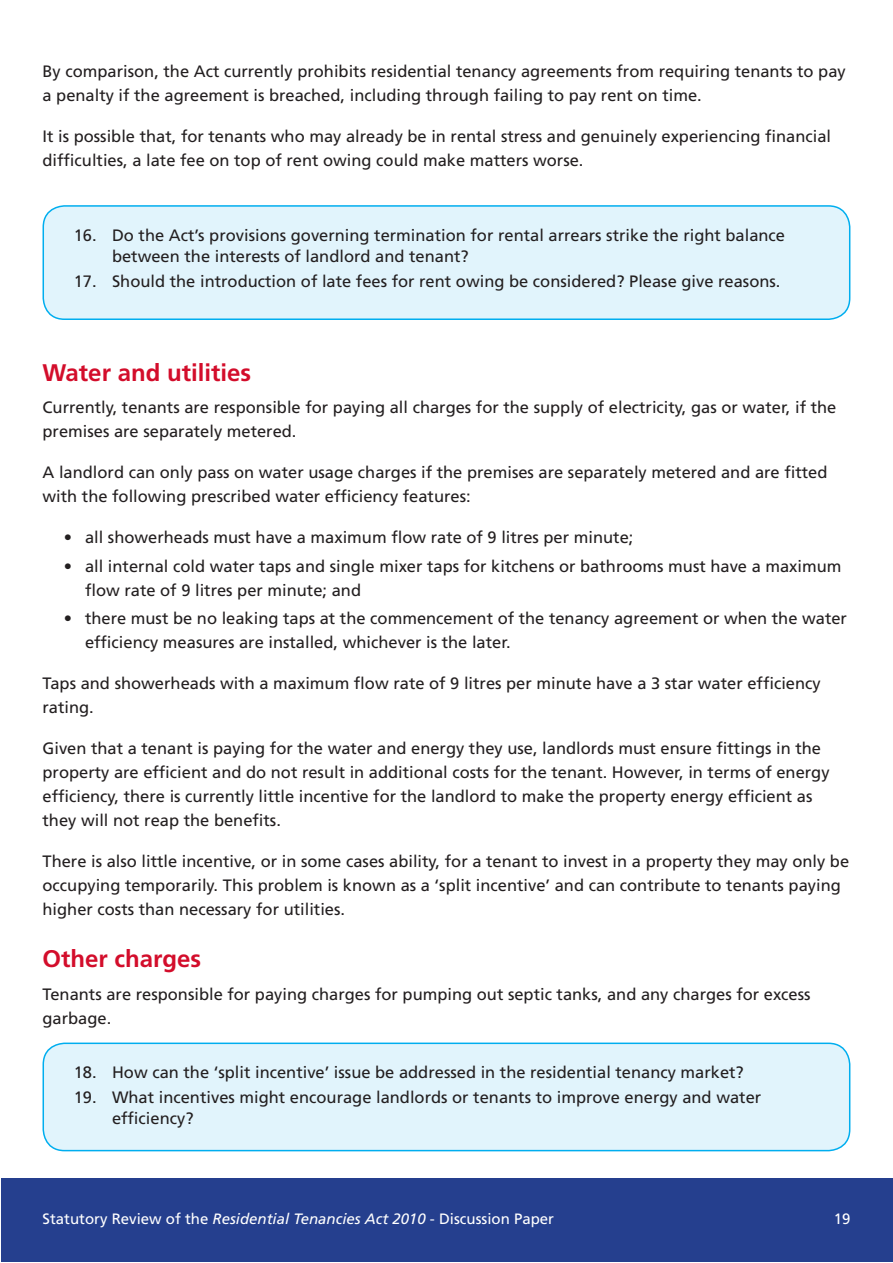
<style>
.page{position:relative;width:893px;height:1263px;background:#fff}
.page>*{position:absolute;margin:0;border:0;box-sizing:border-box;transform-origin:0 0}
.MS_Sub_Head_1{font:700 24px "Frutiger";color:#d30d2b}
.MS_Body{font:16.5px/24px "Frutiger";color:#231f20}
.t1{font:15px "Frutiger";color:#fff}
.s1{font-style:italic}
</style>
<div class="page">
<div style="left:1px;top:1179px;width:891px;height:83px;background:#253f8e"></div>
<div style="left:43px;top:206px;width:807px;height:113px;background:#e1f4fc;border-radius:21px"></div>
<div style="left:43px;top:205px;width:807px;height:115px;border:2px solid #00aeef;border-radius:21px"></div>
<div style="left:43px;top:1043px;width:807px;height:107px;background:#e1f4fc;border-radius:21px"></div>
<div style="left:43px;top:1042px;width:807px;height:109px;border:2px solid #00aeef;border-radius:21px"></div>
<p class="MS_Body" style="left:43px;top:59px;width:805px">By comparison, the Act currently prohibits residential tenancy agreements from requiring tenants to pay a penalty if the agreement is breached, including through failing to pay rent on time.</p>
<p class="MS_Body" style="left:43px;top:124px;width:790px">It is possible that, for tenants who may already be in rental stress and genuinely experiencing financial difficulties, a late fee on top of rent owing could make matters worse.</p>
<p class="MS_Body" style="left:112px;top:224px;width:675px;line-height:21px;text-indent:-38px">16. Do the Act’s provisions governing termination for rental arrears strike the right balance between the interests of landlord and tenant?</p>
<p class="MS_Body" style="left:74px;top:269px;width:708px">17. Should the introduction of late fees for rent owing be considered? Please give reasons.</p>
<p class="MS_Sub_Head_1" style="left:43px;top:358px;width:210px">Water and utilities</p>
<p class="MS_Body" style="left:43px;top:396px;width:795px">Currently, tenants are responsible for paying all charges for the supply of electricity, gas or water, if the premises are separately metered.</p>
<p class="MS_Body" style="left:43px;top:461px;width:786px">A landlord can only pass on water usage charges if the premises are separately metered and are fitted with the following prescribed water efficiency features:</p>
<p class="MS_Body" style="left:64px;top:526px;width:571px">• all showerheads must have a maximum flow rate of 9 litres per minute;</p>
<p class="MS_Body" style="left:85px;top:554px;width:758px;text-indent:-21px">• all internal cold water taps and single mixer taps for kitchens or bathrooms must have a maximum flow rate of 9 litres per minute; and</p>
<p class="MS_Body" style="left:85px;top:606px;width:763px;text-indent:-21px">• there must be no leaking taps at the commencement of the tenancy agreement or when the water efficiency measures are installed, whichever is the later.</p>
<p class="MS_Body" style="left:43px;top:671px;width:780px">Taps and showerheads with a maximum flow rate of 9 litres per minute have a 3 star water efficiency rating.</p>
<p class="MS_Body" style="left:43px;top:736px;width:789px">Given that a tenant is paying for the water and energy they use, landlords must ensure fittings in the property are efficient and do not result in additional costs for the tenant. However, in terms of energy efficiency, there is currently little incentive for the landlord to make the property energy efficient as they will not reap the benefits.</p>
<p class="MS_Body" style="left:43px;top:849px;width:808px">There is also little incentive, or in some cases ability, for a tenant to invest in a property they may only be occupying temporarily. This problem is known as a ‘split incentive’ and can contribute to tenants paying higher costs than necessary for utilities.</p>
<p class="MS_Sub_Head_1" style="left:43px;top:945px;width:160px">Other charges</p>
<p class="MS_Body" style="left:43px;top:982px;width:770px">Tenants are responsible for paying charges for pumping out septic tanks, and any charges for excess garbage.</p>
<p class="MS_Body" style="left:74px;top:1060px;width:672px">18. How can the ‘split incentive’ issue be addressed in the residential tenancy market?</p>
<p class="MS_Body" style="left:112px;top:1087px;width:651px;line-height:21px;text-indent:-38px">19. What incentives might encourage landlords or tenants to improve energy and water efficiency?</p>
<p class="t1" style="left:43px;top:1210px;width:513px">Statutory Review of the <span class="s1">Residential Tenancies Act 2010</span> - Discussion Paper</p>
<p class="t1" style="left:834px;top:1210px;width:18px">19</p>
</div>
